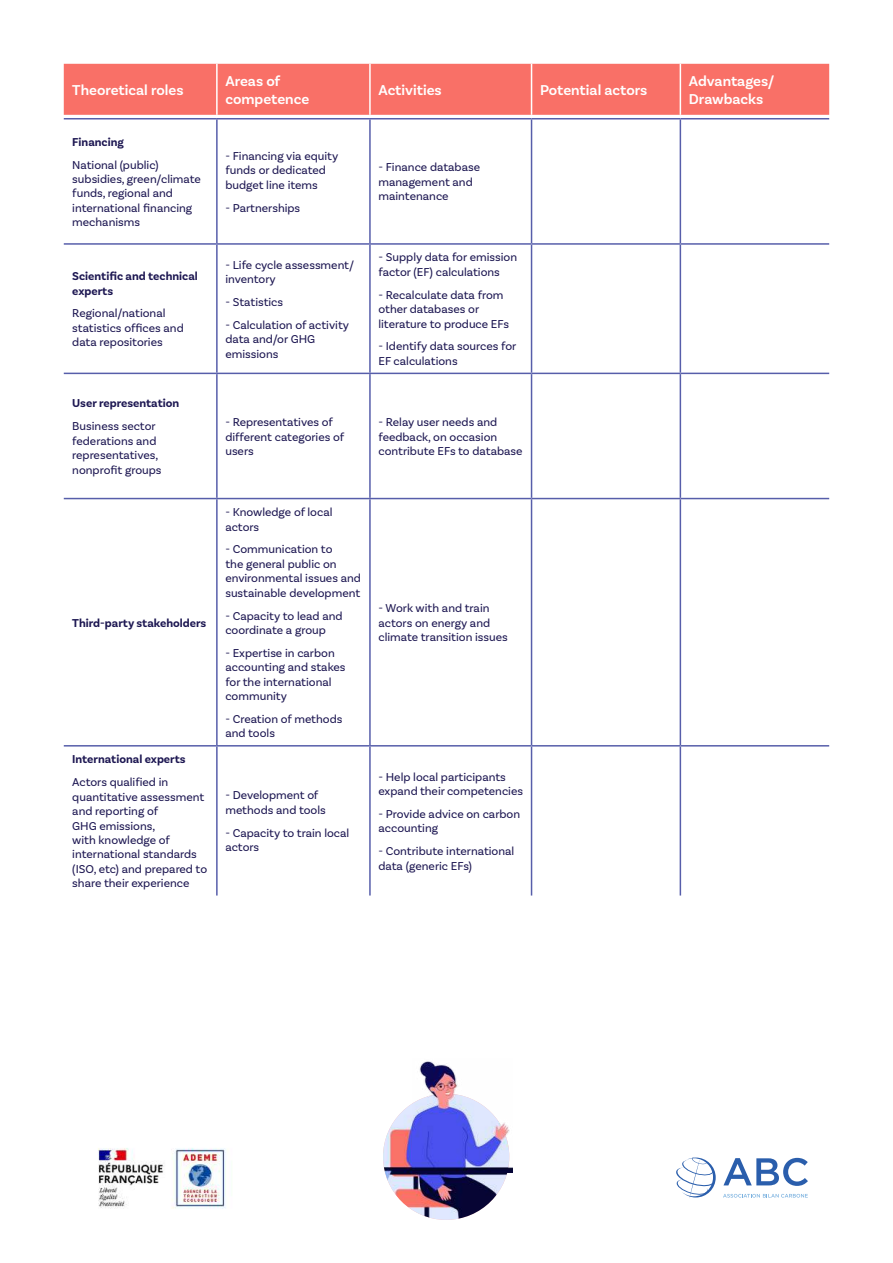
<style>
.page{position:relative;width:893px;height:1263px;background:#fff}
.page>*{position:absolute;margin:0;border:0;box-sizing:border-box;transform-origin:0 0}
.t1{font:600 15px/18px "Basic Sans";color:#fff}
.t2{font:12px/14.4px "Basic Sans";color:#1d1752}
.t3{font:700 12px/14.4px "Basic Sans";color:#1d1752}
</style>
<div class="page">
<img style="left:98px;top:1148px;width:128px;height:61px">
<svg style="left:723px;top:1158px;width:85px;height:28px"></svg>
<svg style="left:676px;top:1157px;width:40px;height:41px"></svg>
<svg style="left:723px;top:1194px;width:85px;height:3px"></svg>
<hr style="left:370px;top:118px;width:161px;height:1px;background:#575eaa">
<hr style="left:531px;top:118px;width:149px;height:1px;background:#575eaa">
<hr style="left:531px;top:119px;width:1px;height:124px;background:#575eaa">
<hr style="left:680px;top:118px;width:149px;height:1px;background:#575eaa">
<hr style="left:680px;top:119px;width:1px;height:124px;background:#575eaa">
<hr style="left:370px;top:243px;width:161px;height:2px;background:#575eaa">
<hr style="left:531px;top:243px;width:149px;height:2px;background:#575eaa">
<hr style="left:531px;top:245px;width:1px;height:128px;background:#575eaa">
<hr style="left:680px;top:243px;width:149px;height:2px;background:#575eaa">
<hr style="left:680px;top:245px;width:1px;height:128px;background:#575eaa">
<hr style="left:370px;top:373px;width:161px;height:1px;background:#575eaa">
<hr style="left:531px;top:373px;width:149px;height:1px;background:#575eaa">
<hr style="left:531px;top:374px;width:1px;height:124px;background:#575eaa">
<hr style="left:680px;top:373px;width:149px;height:1px;background:#575eaa">
<hr style="left:680px;top:374px;width:1px;height:124px;background:#575eaa">
<hr style="left:370px;top:498px;width:161px;height:1px;background:#575eaa">
<hr style="left:531px;top:498px;width:149px;height:1px;background:#575eaa">
<hr style="left:531px;top:499px;width:1px;height:246px;background:#575eaa">
<hr style="left:680px;top:498px;width:149px;height:1px;background:#575eaa">
<hr style="left:680px;top:499px;width:1px;height:246px;background:#575eaa">
<hr style="left:370px;top:745px;width:161px;height:1px;background:#575eaa">
<hr style="left:531px;top:745px;width:149px;height:1px;background:#575eaa">
<hr style="left:531px;top:746px;width:1px;height:149px;background:#575eaa">
<hr style="left:680px;top:745px;width:149px;height:1px;background:#575eaa">
<hr style="left:680px;top:746px;width:1px;height:149px;background:#575eaa">
<hr style="left:217px;top:118px;width:153px;height:1px;background:#575eaa">
<hr style="left:369px;top:119px;width:2px;height:124px;background:#575eaa">
<hr style="left:217px;top:243px;width:153px;height:2px;background:#575eaa">
<hr style="left:369px;top:245px;width:2px;height:128px;background:#575eaa">
<hr style="left:217px;top:373px;width:153px;height:1px;background:#575eaa">
<hr style="left:369px;top:374px;width:2px;height:124px;background:#575eaa">
<hr style="left:217px;top:498px;width:153px;height:1px;background:#575eaa">
<hr style="left:369px;top:499px;width:2px;height:246px;background:#575eaa">
<hr style="left:217px;top:745px;width:153px;height:1px;background:#575eaa">
<hr style="left:369px;top:746px;width:2px;height:149px;background:#575eaa">
<hr style="left:216px;top:119px;width:2px;height:124px;background:#575eaa">
<hr style="left:216px;top:245px;width:2px;height:128px;background:#575eaa">
<hr style="left:216px;top:374px;width:2px;height:124px;background:#575eaa">
<hr style="left:216px;top:499px;width:2px;height:246px;background:#575eaa">
<hr style="left:216px;top:746px;width:2px;height:149px;background:#575eaa">
<hr style="left:64px;top:118px;width:153px;height:1px;background:#575eaa">
<hr style="left:64px;top:243px;width:153px;height:2px;background:#575eaa">
<hr style="left:64px;top:373px;width:153px;height:1px;background:#575eaa">
<hr style="left:64px;top:498px;width:153px;height:1px;background:#575eaa">
<hr style="left:64px;top:745px;width:153px;height:1px;background:#575eaa">
<img style="left:383px;top:1094px;width:126px;height:126px;border-radius:63px">
<img style="left:412px;top:1061px;width:100px;height:112px">
<div style="left:64px;top:64px;width:765px;height:51px;background:#f97067"></div>
<hr style="left:369px;top:64px;width:2px;height:51px;background:#fff">
<hr style="left:531px;top:64px;width:1px;height:51px;background:#fff">
<hr style="left:680px;top:64px;width:1px;height:51px;background:#fff">
<hr style="left:216px;top:64px;width:2px;height:51px;background:#fff">
<p class="t1" style="left:72px;top:82px;width:113px">Theoretical roles</p>
<p class="t1" style="left:225px;top:73px;width:85px">Areas of competence</p>
<p class="t1" style="left:378px;top:82px;width:65px">Activities</p>
<p class="t1" style="left:540px;top:82px;width:109px">Potential actors</p>
<p class="t1" style="left:689px;top:73px;width:87px">Advantages/<br>Drawbacks</p>
<p class="t3" style="left:72px;top:135px;width:53px">Financing</p>
<p class="t2" style="left:72px;top:158px;width:130px">National (public) subsidies, green/climate funds, regional and international financing mechanisms</p>
<p class="t2" style="left:225px;top:150px;width:114px">- Financing via equity funds or dedicated budget line items</p>
<p class="t2" style="left:225px;top:202px;width:76px">- Partnerships</p>
<p class="t3" style="left:72px;top:270px;width:127px">Scientific and technical experts</p>
<p class="t2" style="left:72px;top:307px;width:113px">Regional/national statistics offices and data repositories</p>
<p class="t2" style="left:225px;top:259px;width:130px">- Life cycle assessment/ inventory</p>
<p class="t2" style="left:225px;top:296px;width:59px">- Statistics</p>
<p class="t2" style="left:225px;top:319px;width:125px">- Calculation of activity data and/or GHG emissions</p>
<p class="t2" style="left:378px;top:161px;width:103px">- Finance database management and maintenance</p>
<p class="t2" style="left:378px;top:251px;width:140px">- Supply data for emission factor (EF) calculations</p>
<p class="t2" style="left:378px;top:289px;width:132px">- Recalculate data from other databases or literature to produce EFs</p>
<p class="t2" style="left:378px;top:340px;width:139px">- Identify data sources for<br>EF calculations</p>
<p class="t3" style="left:72px;top:397px;width:108px">User representation</p>
<p class="t2" style="left:72px;top:420px;width:91px">Business sector federations and representatives, nonprofit groups</p>
<p class="t2" style="left:225px;top:416px;width:120px">- Representatives of different categories of users</p>
<p class="t2" style="left:378px;top:416px;width:146px">- Relay user needs and feedback, on occasion contribute EFs to database</p>
<p class="t3" style="left:72px;top:616px;width:136px">Third-party stakeholders</p>
<p class="t3" style="left:72px;top:753px;width:115px">International experts</p>
<p class="t2" style="left:72px;top:776px;width:136px">Actors qualified in quantitative assessment and reporting of<br>GHG emissions,<br>with knowledge of international standards (ISO, etc) and prepared to share their experience</p>
<p class="t2" style="left:225px;top:506px;width:109px">- Knowledge of local actors</p>
<p class="t2" style="left:225px;top:543px;width:137px">- Communication to<br>the general public on environmental issues and sustainable development</p>
<p class="t2" style="left:225px;top:609px;width:119px">- Capacity to lead and coordinate a group</p>
<p class="t2" style="left:225px;top:647px;width:122px">- Expertise in carbon accounting and stakes for the international community</p>
<p class="t2" style="left:225px;top:713px;width:119px">- Creation of methods and tools</p>
<p class="t2" style="left:225px;top:789px;width:102px">- Development of methods and tools</p>
<p class="t2" style="left:225px;top:827px;width:126px">- Capacity to train local actors</p>
<p class="t2" style="left:378px;top:602px;width:131px">- Work with and train actors on energy and climate transition issues</p>
<p class="t2" style="left:378px;top:771px;width:146px">- Help local participants expand their competencies</p>
<p class="t2" style="left:378px;top:808px;width:143px">- Provide advice on carbon accounting</p>
<p class="t2" style="left:378px;top:845px;width:137px">- Contribute international data (generic EFs)</p>
</div>
